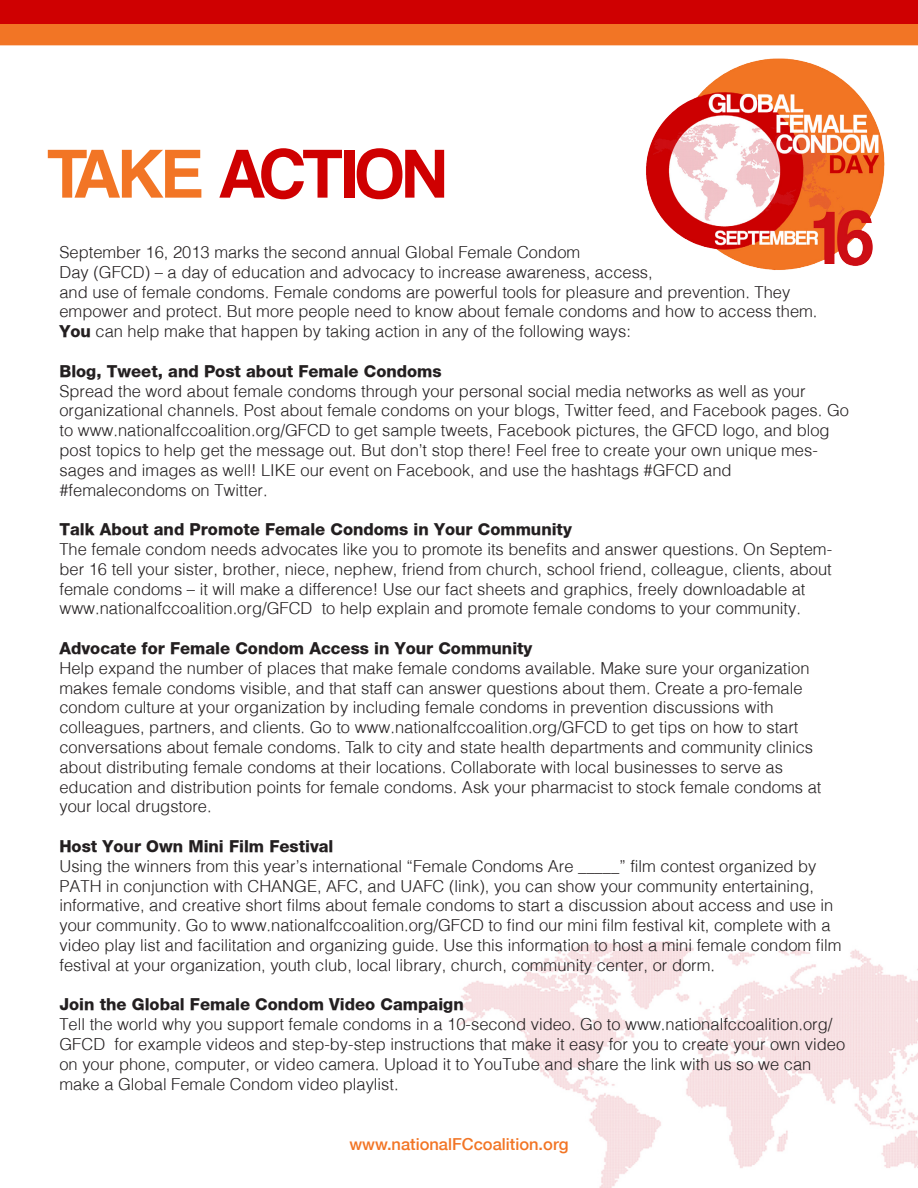
<style>
.page{position:relative;width:918px;height:1188px;background:#fff}
.page>*{position:absolute;margin:0;border:0;box-sizing:border-box;transform-origin:0 0}
.t1{font:72px "Coolvetica Rg";color:#cf0001}
.t2{font:300 16.5px/19.8px "Helv";color:#231f20}
.t3{font:800 16.5px "Helvetica Neue";color:#231f20}
.t4{font:500 16.5px "Helvetica Neue";color:#f27525}
.s1{color:#f27525}
.s2{font-family:"Helvetica Neue";font-weight:800}
</style>
<div class="page">
<img style="left:459px;top:942px;width:459px;height:246px">
<div style="left:0;top:23px;width:918px;height:22px;background:#f27525"></div>
<img style="left:624px;top:29px;width:262px;height:241px">
<div style="left:0;top:0;width:918px;height:23px;background:#cf0001"></div>
<p class="t1" style="left:48px;top:131px;width:400px"><span class="s1">TAKE</span> ACTION</p>
<p class="t2" style="left:59px;top:242px;width:760px">September 16, 2013 marks the second annual Global Female Condom<br>Day (GFCD) – a day of education and advocacy to increase awareness, access,<br>and use of female condoms. Female condoms are powerful tools for pleasure and prevention. They empower and protect. But more people need to know about female condoms and how to access them.<br><span class="s2">You</span> can help make that happen by taking action in any of the following ways:</p>
<p class="t3" style="left:59px;top:361px;width:384px">Blog, Tweet, and Post about Female Condoms</p>
<p class="t2" style="left:59px;top:380px;width:791px">Spread the word about female condoms through your personal social media networks as well as your organizational channels. Post about female condoms on your blogs, Twitter feed, and Facebook pages. Go to www.nationalfccoalition.org/GFCD to get sample tweets, Facebook pictures, the GFCD logo, and blog post topics to help get the message out. But don’t stop there! Feel free to create your own unique mes&shy;sages and images as well! LIKE our event on Facebook, and use the hashtags #GFCD and #femalecondoms on Twitter.</p>
<p class="t3" style="left:59px;top:520px;width:514px">Talk About and Promote Female Condoms in Your Community</p>
<p class="t2" style="left:59px;top:539px;width:774px">The female condom needs advocates like you to promote its benefits and answer questions. On Septem&shy;ber 16 tell your sister, brother, niece, nephew, friend from church, school friend, colleague, clients, about female condoms – it will make a difference! Use our fact sheets and graphics, freely downloadable at www.nationalfccoalition.org/GFCD to help explain and promote female condoms to your community.</p>
<p class="t3" style="left:59px;top:638px;width:475px">Advocate for Female Condom Access in Your Community</p>
<p class="t2" style="left:59px;top:658px;width:764px">Help expand the number of places that make female condoms available. Make sure your organization makes female condoms visible, and that staff can answer questions about them. Create a pro-female condom culture at your organization by including female condoms in prevention discussions with colleagues, partners, and clients. Go to www.nationalfccoalition.org/GFCD to get tips on how to start conversations about female condoms. Talk to city and state health departments and community clinics about distributing female condoms at their locations. Collaborate with local businesses to serve as education and distribution points for female condoms. Ask your pharmacist to stock female condoms at your local drugstore.</p>
<p class="t3" style="left:59px;top:836px;width:276px">Host Your Own Mini Film Festival</p>
<p class="t2" style="left:59px;top:856px;width:784px">Using the winners from this year’s international “Female Condoms Are _____” film contest organized by PATH in conjunction with CHANGE, AFC, and UAFC (link), you can show your community entertaining, informative, and creative short films about female condoms to start a discussion about access and use in your community. Go to www.nationalfccoalition.org/GFCD to find our mini film festival kit, complete with a video play list and facilitation and organizing guide. Use this information to host a mini female condom film festival at your organization, youth club, local library, church, community center, or dorm.</p>
<p class="t3" style="left:59px;top:995px;width:406px">Join the Global Female Condom Video Campaign</p>
<p class="t2" style="left:59px;top:1014px;width:787px">Tell the world why you support female condoms in a 10-second video. Go to www.nationalfccoalition.org/ GFCD for example videos and step-by-step instructions that make it easy for you to create your own video on your phone, computer, or video camera. Upload it to YouTube and share the link with us so we can make a Global Female Condom video playlist.</p>
<p class="t4" style="left:349px;top:1134px;width:221px">www.nationalFCcoalition.org</p>
</div>
